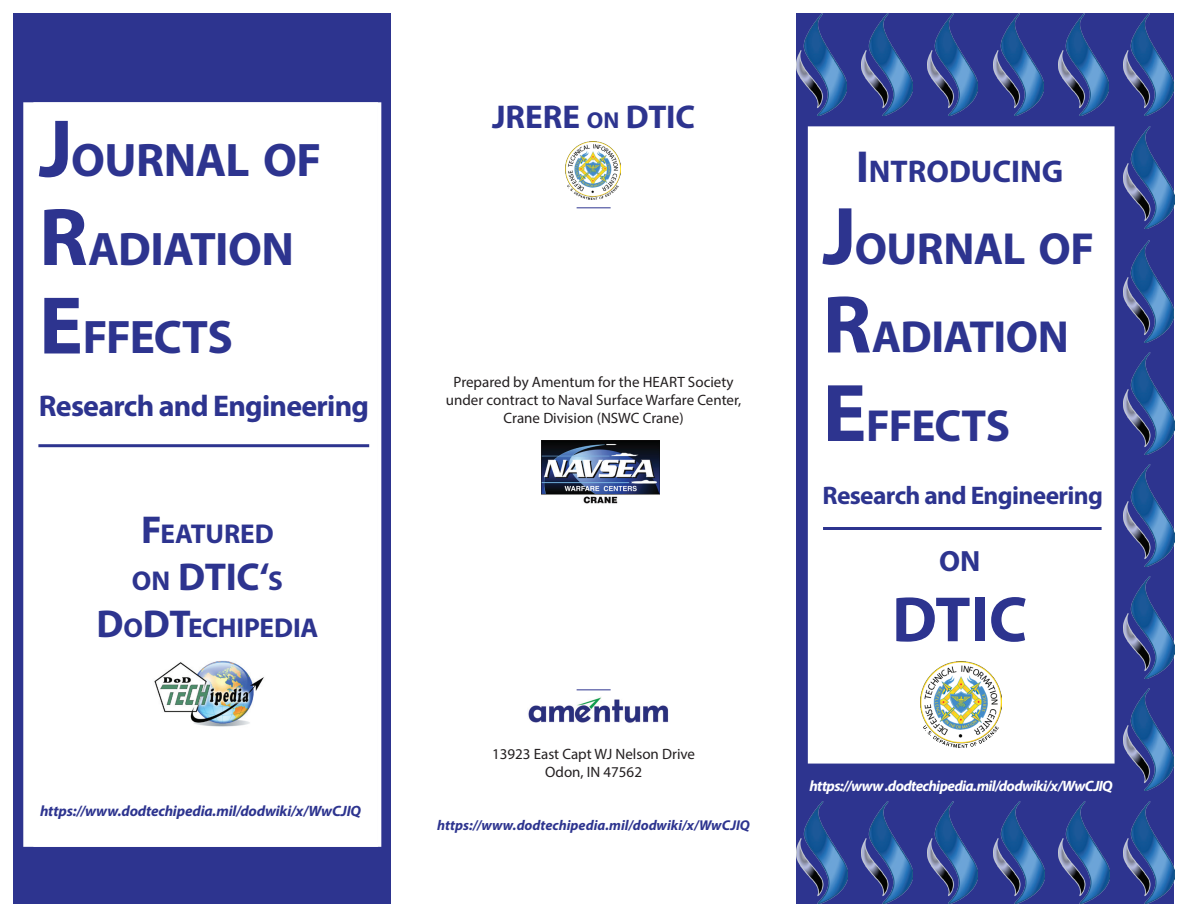
<style>
.page{position:relative;width:1188px;height:918px;background:#fff}
.page>*{position:absolute;margin:0;border:0;box-sizing:border-box;transform-origin:0 0}
.t1{font:700 64.5px "Myriad Pro";color:#2d348f}
.t2{font:700 47.25px/88.5px "Myriad Pro";letter-spacing:-.015em;color:#2d348f}
.t3{font:700 45.15px/88.5px "Myriad Pro";letter-spacing:-.015em;color:#2d348f}
.t4{font:700 39px "Myriad Pro";color:#2d348f}
.t5{font:700 33px "Myriad Pro";color:#2d348f}
.t6{font:700 31.5px "Myriad Pro";color:#2d348f}
.t7{font:700 30px "Myriad Pro";letter-spacing:-.025em;color:#2d348f}
.t8{font:700 29.4px "Myriad Pro";color:#2d348f}
.t9{font:700 27.3px "Myriad Pro";letter-spacing:-.015em;color:#2d348f}
.t10{font:700 25.5px "Myriad Pro";letter-spacing:-.025em;color:#2d348f}
.t11{font:15px/18px "Myriad Pro";color:#231f20;text-align:center}
.t12{font:italic 700 15px "Myriad Pro";letter-spacing:-.01em;color:#2d348f}
.t13{font:italic 700 15px "Myriad Pro";letter-spacing:-.04em;color:#fff}
.t14{font:italic 700 14.25px "Myriad Pro";color:#2d348f}
.s1{font-size:82.5px}
.s2{font-size:39px}
.s3{font-size:27.3px}
.s4{font-size:23.1px}
.s5{font-size:45px}
</style>
<div class="page">
<div style="left:14px;top:14px;width:1160px;height:890px;background:#2d348f"></div>
<div style="left:392px;top:14px;width:404px;height:890px;background:#fff"></div>
<img style="left:541px;top:440px;width:118px;height:64px">
<hr style="left:577px;top:207px;width:34px;height:1px;background:#2d348f">
<hr style="left:577px;top:689px;width:34px;height:1px;background:#2d348f">
<img style="left:566px;top:141px;width:55px;height:59px">
<img style="left:528px;top:697px;width:141px;height:26px">
<div style="left:23px;top:102px;width:357px;height:745px;background:#fff"></div>
<hr style="left:38px;top:444px;width:331px;height:3px;background:#2d348f">
<img style="left:150px;top:658px;width:117px;height:72px">
<div style="left:141px;top:515px;width:141px;height:38px;background:#fff"></div>
<div style="left:132px;top:562px;width:151px;height:38px;background:#fff"></div>
<div style="left:96px;top:609px;width:230px;height:37px;background:#fff"></div>
<div style="left:39px;top:149px;width:283px;height:37px;background:#fff"></div>
<div style="left:39px;top:237px;width:255px;height:38px;background:#fff"></div>
<div style="left:39px;top:326px;width:194px;height:37px;background:#fff"></div>
<img style="left:796px;top:14px;width:51px;height:102px">
<div style="left:807px;top:126px;width:308px;height:638px;background:#fff"></div>
<hr style="left:823px;top:527px;width:279px;height:3px;background:#2d348f">
<img style="left:920px;top:662px;width:81px;height:86px">
<div style="left:823px;top:236px;width:271px;height:38px;background:#fff"></div>
<div style="left:823px;top:325px;width:246px;height:37px;background:#fff"></div>
<div style="left:823px;top:413px;width:187px;height:38px;background:#fff"></div>
<img style="left:862px;top:14px;width:50px;height:102px">
<img style="left:927px;top:14px;width:51px;height:102px">
<img style="left:993px;top:14px;width:51px;height:102px">
<img style="left:1123px;top:14px;width:51px;height:102px">
<img style="left:1058px;top:14px;width:51px;height:102px">
<img style="left:1124px;top:126px;width:50px;height:102px">
<img style="left:1124px;top:353px;width:50px;height:102px">
<img style="left:1124px;top:465px;width:50px;height:102px">
<img style="left:1124px;top:576px;width:50px;height:102px">
<img style="left:797px;top:801px;width:50px;height:102px">
<img style="left:862px;top:801px;width:51px;height:102px">
<img style="left:927px;top:801px;width:51px;height:102px">
<img style="left:993px;top:801px;width:51px;height:102px">
<img style="left:1124px;top:801px;width:50px;height:102px">
<img style="left:1059px;top:801px;width:50px;height:102px">
<img style="left:1123px;top:689px;width:51px;height:102px">
<img style="left:1123px;top:240px;width:51px;height:102px">
<h2 class="t2" style="left:39px;top:115px;width:279px"><span class="s1">J</span>OURNAL OF<br><span class="s1">R</span>ADIATION<br><span class="s1">E</span>FFECT</h2>
<h2 class="t2" style="left:208px;top:292px;width:27px">S</h2>
<h3 class="t7" style="left:39px;top:387px;width:332px">Research and Engineering</h3>
<h3 class="t9" style="left:141px;top:516px;width:100px"><span class="s2">F</span>EATURED</h3>
<h3 class="t4" style="left:132px;top:551px;width:152px"><span class="s3">ON</span> DTIC‘<span class="s3">S</span></h3>
<h3 class="t9" style="left:96px;top:610px;width:223px"><span class="s2">D</span>O<span class="s2">DT</span>ECHIPEDIA</h3>
<p class="t12" style="left:40px;top:801px;width:323px">https://www.dodtechipedia.mil/dodwiki/x/WwCJIQ</p>
<h3 class="t5" style="left:492px;top:96px;width:205px">JRERE <span class="s4">ON</span> DTIC</h3>
<p class="t11" style="left:446px;top:373px;width:297px">Prepared by Amentum for the HEART Society under contract to Naval Surface Warfare Center,<br>Crane Division (NSWC Crane)</p>
<p class="t11" style="left:492px;top:745px;width:205px">13923 East Capt WJ Nelson Drive<br>Odon, IN 47562</p>
<p class="t14" style="left:437px;top:816px;width:314px">https://www.dodtechipedia.mil/dodwiki/x/WwCJIQ</p>
<h3 class="t6" style="left:856px;top:151px;width:209px"><span class="s5">I</span>NTRODUCI NG</h3>
<h3 class="t3" style="left:823px;top:203px;width:268px"><span class="s1">J</span>OURNAL OF<br><span class="s1">R</span>ADIATION<br><span class="s1">E</span>FFECT</h3>
<h3 class="t3" style="left:986px;top:380px;width:26px">S</h3>
<h3 class="t10" style="left:823px;top:479px;width:282px">Research and Engineering</h3>
<h3 class="t8" style="left:939px;top:542px;width:43px">ON</h3>
<h1 class="t1" style="left:892px;top:577px;width:137px">DTIC</h1>
<p class="t13" style="left:810px;top:776px;width:305px">https://www .dodtechipedia.mil/dodwiki/x/WwCJIQ</p>
</div>
